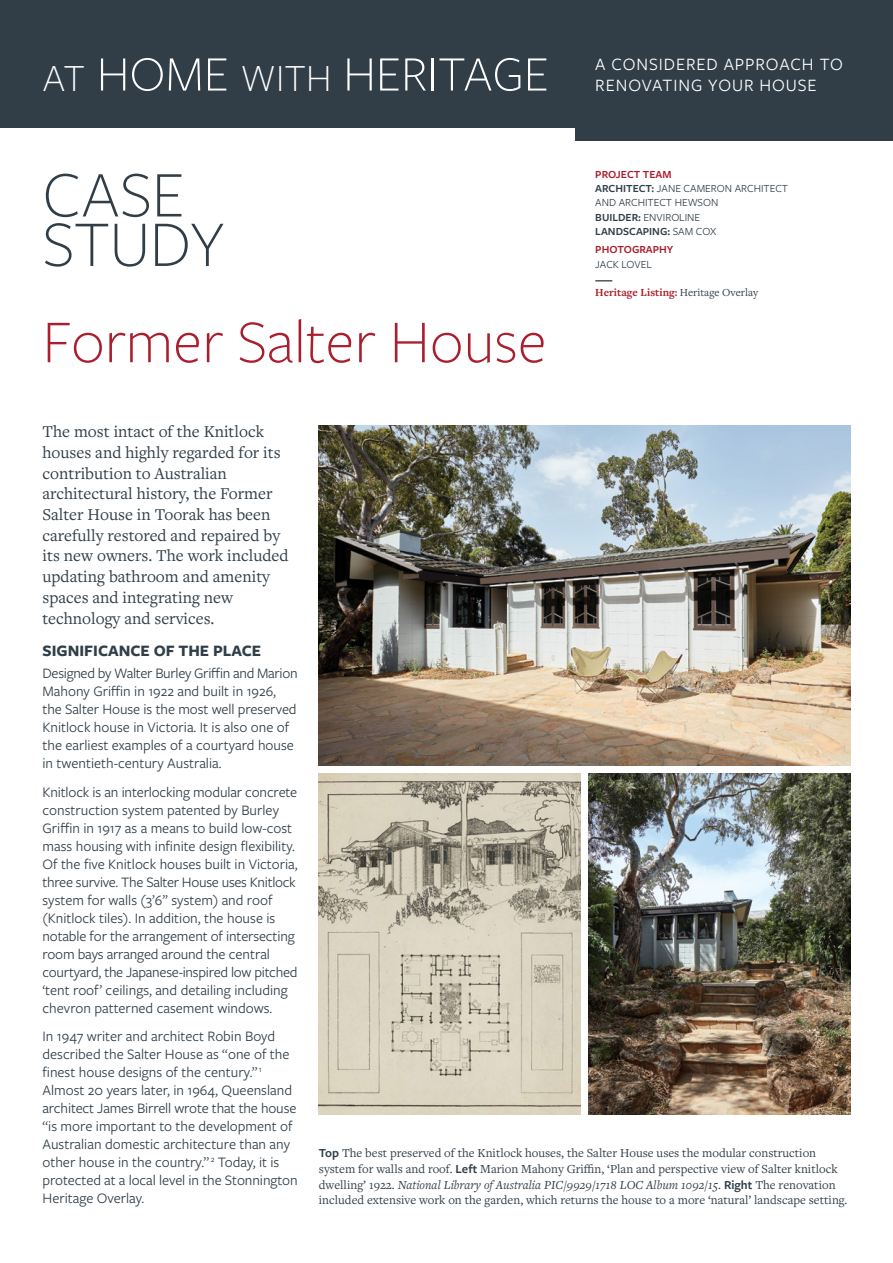
<style>
.page{position:relative;width:893px;height:1263px;background:#fff}
.page>*{position:absolute;margin:0;border:0;box-sizing:border-box;transform-origin:0 0}
.t1{font:300 67.5px/49.5px "Freight Sans Pro";color:#313e48}
.t2{font:300 63px "Freight Sans Pro";color:#aa1f2e}
.t3{font:300 51.3px "Freight Sans Pro";color:#fff}
.t4{font:18px/21px "Freight Sans Pro";letter-spacing:.05em;color:#fff}
.t5{font:17.25px/20.7px "Freight Text Pro";color:#313e48}
.t6{font:700 16.5px "Freight Sans Pro";color:#313e48}
.t7{font:15px/18px "Freight Sans Pro";color:#313e48}
.t8{font:12.75px/15.8px "Freight Text Pro";color:#313e48}
.t9{font:11.25px/14.2px "Freight Sans Pro";color:#313e48}
.t10{font:700 11.25px "Freight Text Pro";color:#aa1f2e}
.t11{font:600 11.25px "Freight Sans Pro";color:#aa1f2e}
.s1{font-size:39.9px}
.s2{font-weight:600;color:#aa1f2e}
.s3{font-weight:600}
.s4{font-weight:400;color:#313e48}
.s5{font-family:"Freight Sans Pro";font-weight:600}
.s6{font-style:italic}
</style>
<div class="page">
<div style="left:0;top:0;width:893px;height:140px;background:#313e48"></div>
<div style="left:0;top:128px;width:574px;height:29px;background:#fff"></div>
<img style="left:319px;top:425px;width:531px;height:340px">
<img style="left:319px;top:774px;width:261px;height:340px">
<img style="left:589px;top:774px;width:261px;height:340px">
<svg style="left:595px;top:281px;width:17px;height:1px"></svg>
<h3 class="t3" style="left:43px;top:40px;width:508px"><span class="s1">AT</span> HOME <span class="s1">WITH</span> HERITAGE</h3>
<p class="t4" style="left:595px;top:53px;width:249px">A CONSIDERED APPROACH TO<br>RENOVATING YOUR HOUSE</p>
<h1 class="t1" style="left:43px;top:167px;width:183px">CASE<br>STUDY</h1>
<h2 class="t2" style="left:43px;top:300px;width:506px">Former Salter House</h2>
<p class="t9" style="left:595px;top:167px;width:194px"><span class="s2">PROJECT TEAM<br></span><span class="s3">ARCHITECT:</span> JANE CAMERON ARCHITECT<br>AND ARCHITECT HEWSON<br><span class="s3">BUILDER:</span> ENVIROLINE<br><span class="s3">LANDSCAPING:</span> SAM COX</p>
<p class="t11" style="left:595px;top:242px;width:79px">PHOTOGRAPHY</p>
<p class="t9" style="left:595px;top:256px;width:58px">JACK LOVEL</p>
<p class="t10" style="left:595px;top:285px;width:164px">Heritage Listing: <span class="s4">Heritage Overlay</span></p>
<p class="t5" style="left:43px;top:421px;width:248px">The most intact of the Knitlock houses and highly regarded for its contribution to Australian architectural history, the Former<br>Salter House in Toorak has been carefully restored and repaired by its new owners. The work included updating bathroom and amenity spaces and integrating new technology and services.</p>
<p class="t6" style="left:43px;top:639px;width:220px">SIGNIFICANCE OF THE PLACE</p>
<p class="t7" style="left:43px;top:664px;width:257px">Designed by Walter Burley Griffin and Marion Mahony Griffin in 1922 and built in 1926, the Salter House is the most well preserved Knitlock house in Victoria. It is also one of the earliest examples of a courtyard house in twentieth-century Australia.</p>
<p class="t7" style="left:43px;top:782px;width:257px">Knitlock is an interlocking modular concrete construction system patented by Burley Griffin in 1917 as a means to build low-cost mass housing with infinite design flexibility.<br>Of the five Knitlock houses built in Victoria, three survive. The Salter House uses Knitlock system for walls (3’6’’ system) and roof (Knitlock tiles). In addition, the house is notable for the arrangement of intersecting room bays arranged around the central courtyard, the Japanese-inspired low pitched ‘tent roof’ ceilings, and detailing including chevron patterned casement windows.</p>
<p class="t7" style="left:43px;top:1027px;width:257px">In 1947 writer and architect Robin Boyd described the Salter House as “one of the finest house designs of the century.” <sup>1<br></sup>Almost 20 years later, in 1964, Queensland architect James Birrell wrote that the house “is more important to the development of Australian domestic architecture than any other house in the country.” <sup>2</sup> Today, it is protected at a local level in the Stonnington Heritage Overlay.</p>
<p class="t8" style="left:319px;top:1144px;width:530px"><span class="s5">Top</span> The best preserved of the Knitlock houses, the Salter House uses the modular construction system for walls and roof. <span class="s5">Left</span> Marion Mahony Griffin, ‘Plan and perspective view of Salter knitlock dwelling’ 1922. <span class="s6">National Library of Australia PIC/9929/1718 LOC Album 1092/15</span>. <span class="s5">Right</span> The renovation included extensive work on the garden, which returns the house to a more ‘natural’ landscape setting.</p>
</div>
